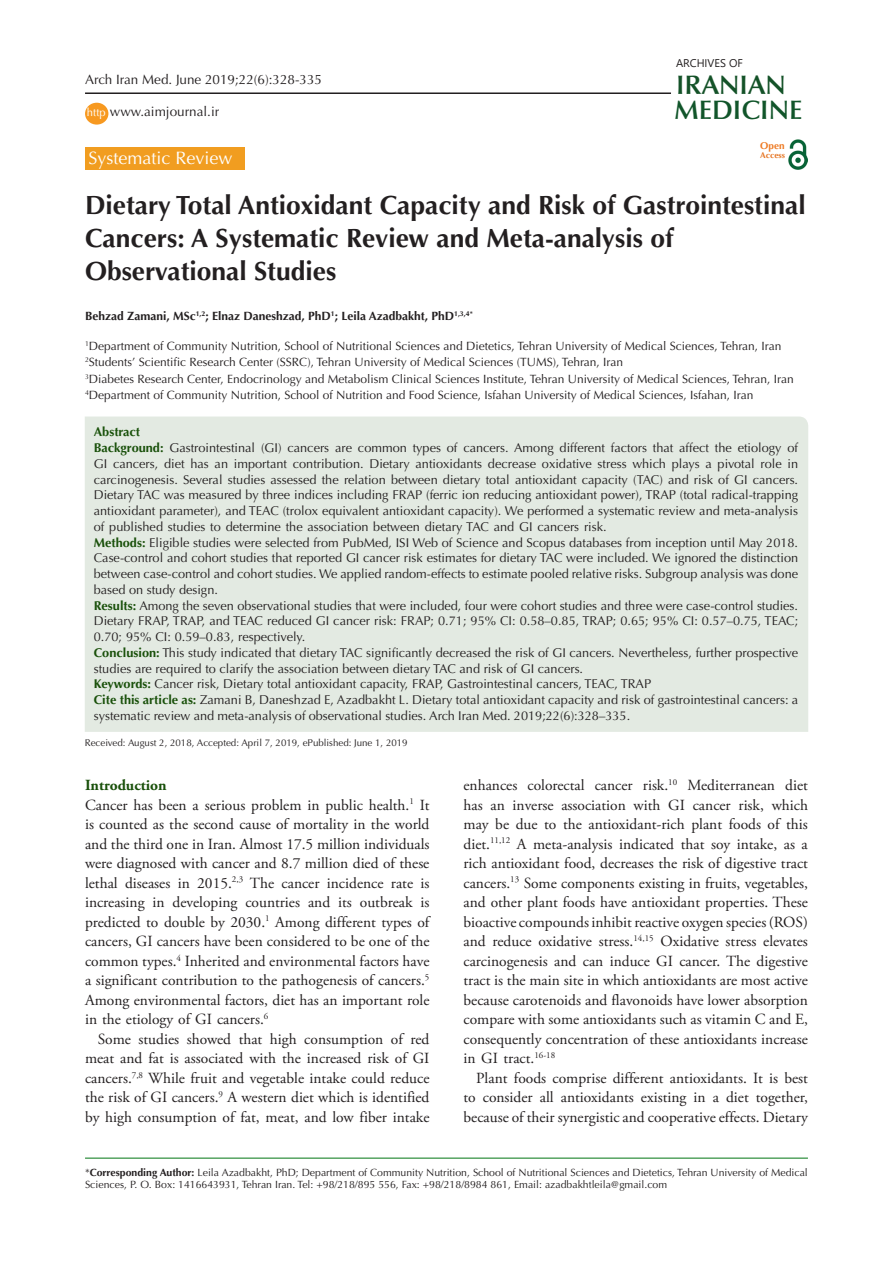
<style>
.page{position:relative;width:893px;height:1263px;background:#fff}
.page>*{position:absolute;margin:0;border:0;box-sizing:border-box;transform-origin:0 0}
.t1{font:600 26.85px "Optima LT Std";color:#11552a}
.t2{font:600 26.85px "Optima LT Std";color:#145228}
.t3{font:700 26.4px/33px "Optima LT Std";color:#231f20}
.t4{font:18px "Optima LT Std";color:#fff}
.t5{font:15.45px/19.5px "Adobe Garamond Pro";color:#231f20;text-align:justify}
.t6{font:700 15.45px "Adobe Garamond Pro";color:#19500a}
.t7{font:13.5px "Optima LT Std";color:#231f20}
.t8{font:12.75px/15.8px "Optima LT Std";color:#231f20;text-align:justify}
.t9{font:700 12.75px "Optima LT Std";color:#19510a}
.t10{font:12px "Optima LT Std";color:#231f20}
.t11{font:700 12px "Optima LT Std";color:#231f20}
.t12{font:11.25px "Optima LT Std";color:#fff}
.t13{font:11.1px "Segoe UI";color:#231f20}
.t14{font:10.5px/12px "Optima LT Std";color:#231f20}
.t15{font:700 9.9px "Optima LT Std";color:#ee7a23}
.t16{font:9.75px "Optima LT Std";color:#231f20}
.t17{font:700 8.4px "Optima LT Std";color:#e67625}
.s1{font-weight:700;color:#19500a}
.s2{font-weight:700}
</style>
<div class="page">
<hr style="left:85px;top:1158px;width:723px;height:1px;background:#007513">
<div style="left:85px;top:147px;width:160px;height:23px;background:#f19d20"></div>
<div style="left:85px;top:416px;width:723px;height:316px;background:#e3eae2"></div>
<div style="left:85px;top:103px;width:23px;height:22px;background:#f79920;border-radius:50%"></div>
<hr style="left:85px;top:92px;width:586px;height:2px;background:#231f20">
<img style="left:788px;top:139px;width:20px;height:31px">
<p class="t7" style="left:85px;top:72px;width:239px">Arch Iran Med. June 2019;22(6):328-335</p>
<p class="t12" style="left:87px;top:106px;width:20px">http</p>
<p class="t7" style="left:110px;top:104px;width:111px">www.aimjournal.ir</p>
<p class="t13" style="left:676px;top:52px;width:68px">ARCHIVES OF</p>
<p class="t2" style="left:676px;top:69px;width:111px">IRANIAN</p>
<p class="t1" style="left:674px;top:94px;width:130px">MEDICINE</p>
<p class="t15" style="left:760px;top:140px;width:26px">Open</p>
<p class="t17" style="left:760px;top:150px;width:26px">Access</p>
<p class="t4" style="left:88px;top:147px;width:146px">Systematic Review</p>
<p class="t3" style="left:85px;top:189px;width:722px">Dietary Total Antioxidant Capacity and Risk of Gastrointestinal<br>Cancers: A Systematic Review and Meta-analysis of<br>Observational Studies</p>
<p class="t11" style="left:85px;top:309px;width:389px">Behzad Zamani, MSc<sup>1,2</sup>; Elnaz Daneshzad, PhD<sup>1</sup>; Leila Azadbakht, PhD<sup>1,3,4*</sup></p>
<p class="t10" style="left:85px;top:338px;width:698px"><sup>1</sup>Department of Community Nutrition, School of Nutritional Sciences and Dietetics, Tehran University of Medical Sciences, Tehran, Iran</p>
<p class="t10" style="left:85px;top:355px;width:540px"><sup>2</sup>Students’ Scientific Research Center (SSRC), Tehran University of Medical Sciences (TUMS), Tehran, Iran</p>
<p class="t10" style="left:85px;top:371px;width:710px"><sup>3</sup>Diabetes Research Center, Endocrinology and Metabolism Clinical Sciences Institute, Tehran University of Medical Sciences, Tehran, Iran</p>
<p class="t10" style="left:85px;top:388px;width:670px"><sup>4</sup>Department of Community Nutrition, School of Nutrition and Food Science, Isfahan University of Medical Sciences, Isfahan, Iran</p>
<p class="t9" style="left:94px;top:425px;width:48px">Abstract</p>
<p class="t8" style="left:94px;top:440px;width:706px"><span class="s1">Background:</span> Gastrointestinal (GI) cancers are common types of cancers. Among different factors that affect the etiology of GI cancers, diet has an important contribution. Dietary antioxidants decrease oxidative stress which plays a pivotal role in carcinogenesis. Several studies assessed the relation between dietary total antioxidant capacity (TAC) and risk of GI cancers.<br>Dietary TAC was measured by three indices including FRAP (ferric ion reducing antioxidant power), TRAP (total radical-trapping antioxidant parameter), and TEAC (trolox equivalent antioxidant capacity). We performed a systematic review and meta-analysis of published studies to determine the association between dietary TAC and GI cancers risk.</p>
<p class="t8" style="left:94px;top:535px;width:706px"><span class="s1">Methods:</span> Eligible studies were selected from PubMed, ISI Web of Science and Scopus databases from inception until May 2018.<br>Case-control and cohort studies that reported GI cancer risk estimates for dietary TAC were included. We ignored the distinction between case-control and cohort studies. We applied random-effects to estimate pooled relative risks. Subgroup analysis was done based on study design.</p>
<p class="t8" style="left:94px;top:598px;width:706px"><span class="s1">Results:</span> Among the seven observational studies that were included, four were cohort studies and three were case-control studies.<br>Dietary FRAP, TRAP, and TEAC reduced GI cancer risk: FRAP; 0.71; 95% CI: 0.58–0.85, TRAP; 0.65; 95% CI: 0.57–0.75, TEAC; 0.70; 95% CI: 0.59–0.83, respectively.</p>
<p class="t8" style="left:94px;top:645px;width:706px"><span class="s1">Conclusion:</span> This study indicated that dietary TAC significantly decreased the risk of GI cancers. Nevertheless, further prospective studies are required to clarify the association between dietary TAC and risk of GI cancers.</p>
<p class="t8" style="left:94px;top:676px;width:559px"><span class="s1">Keywords:</span> Cancer risk, Dietary total antioxidant capacity, FRAP, Gastrointestinal cancers, TEAC, TRAP</p>
<p class="t8" style="left:94px;top:692px;width:706px"><span class="s1">Cite this article as:</span> Zamani B, Daneshzad E, Azadbakht L. Dietary total antioxidant capacity and risk of gastrointestinal cancers: a systematic review and meta-analysis of observational studies. Arch Iran Med. 2019;22(6):328–335.</p>
<p class="t16" style="left:85px;top:737px;width:324px">Received: August 2, 2018, Accepted: April 7, 2019, ePublished: June 1, 2019</p>
<p class="t6" style="left:85px;top:776px;width:83px">Introduction</p>
<p class="t5" style="left:85px;top:795px;width:346px">Cancer has been a serious problem in public health.<sup>1</sup> It is counted as the second cause of mortality in the world and the third one in Iran. Almost 17.5 million individuals were diagnosed with cancer and 8.7 million died of these lethal diseases in 2015.<sup>2,3</sup> The cancer incidence rate is increasing in developing countries and its outbreak is predicted to double by 2030.<sup>1</sup> Among different types of cancers, GI cancers have been considered to be one of the common types.<sup>4</sup> Inherited and environmental factors have a significant contribution to the pathogenesis of cancers.<sup>5<br></sup>Among environmental factors, diet has an important role in the etiology of GI cancers.<sup>6</sup></p>
<p class="t5" style="left:85px;top:1029px;width:346px;text-indent:13px">Some studies showed that high consumption of red meat and fat is associated with the increased risk of GI cancers.<sup>7,8</sup> While fruit and vegetable intake could reduce the risk of GI cancers.<sup>9</sup> A western diet which is identified by high consumption of fat, meat, and low fiber intake</p>
<p class="t5" style="left:463px;top:776px;width:346px">enhances colorectal cancer risk.<sup>10</sup> Mediterranean diet has an inverse association with GI cancer risk, which may be due to the antioxidant-rich plant foods of this diet.<sup>11,12</sup> A meta-analysis indicated that soy intake, as a rich antioxidant food, decreases the risk of digestive tract cancers.<sup>13</sup> Some components existing in fruits, vegetables, and other plant foods have antioxidant properties. These bioactive compounds inhibit reactive oxygen species (ROS) and reduce oxidative stress.<sup>14,15</sup> Oxidative stress elevates carcinogenesis and can induce GI cancer. The digestive tract is the main site in which antioxidants are most active because carotenoids and flavonoids have lower absorption compare with some antioxidants such as vitamin C and E, consequently concentration of these antioxidants increase in GI tract.<sup>16-18</sup></p>
<p class="t5" style="left:463px;top:1068px;width:346px;text-indent:13px">Plant foods comprise different antioxidants. It is best to consider all antioxidants existing in a diet together, because of their synergistic and cooperative effects. Dietary</p>
<p class="t14" style="left:85px;top:1166px;width:724px">*<span class="s2">Corresponding Author:</span> Leila Azadbakht, PhD; Department of Community Nutrition, School of Nutritional Sciences and Dietetics, Tehran University of Medical<br>Sciences, P. O. Box: 1416643931, Tehran Iran. Tel: +98/218/895 556, Fax: +98/218/8984 861, Email: azadbakhtleila@gmail.com</p>
</div>
